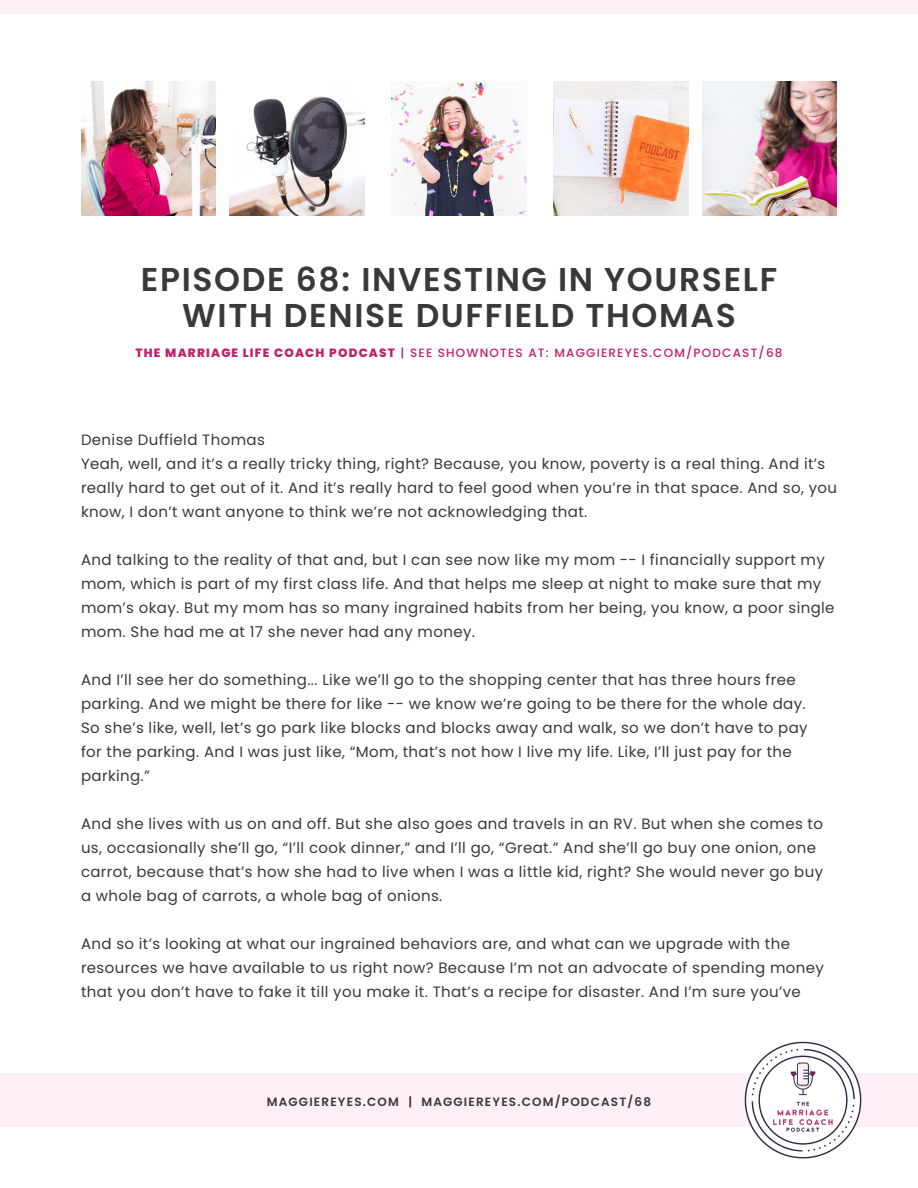
<style>
.page{position:relative;width:918px;height:1188px;background:#fff}
.page>*{position:absolute;margin:0;border:0;box-sizing:border-box;transform-origin:0 0}
.t1{font:600 33px/36px "Poppins";letter-spacing:.05em;color:#393939;text-align:center}
.t2{font:15px/24px "Poppins";letter-spacing:.025em;color:#393939}
.t3{font:500 12px "Poppins";letter-spacing:.1em;color:#c01e69}
.t4{font:600 12px "Poppins";letter-spacing:.1em;color:#393939}
.s1{font-weight:800}
</style>
<div class="page">
<div style="left:0;top:1073px;width:918px;height:54px;background:#fdeff5"></div>
<div style="left:0;top:0;width:918px;height:14px;background:#fdeff5"></div>
<img style="left:81px;top:81px;width:135px;height:135px">
<img style="left:392px;top:82px;width:134px;height:134px">
<img style="left:702px;top:81px;width:135px;height:135px">
<img style="left:230px;top:96px;width:134px;height:120px">
<img style="left:554px;top:81px;width:134px;height:135px">
<img style="left:744px;top:1041px;width:118px;height:118px">
<h1 class="t1" style="left:141px;top:262px;width:638px">EPISODE 68: INVESTING IN YOURSELF<br>WITH DENISE DUFFIELD THOMAS</h1>
<p class="t3" style="left:135px;top:346px;width:649px"><span class="s1">THE MARRIAGE LIFE COACH PODCAST</span> | SEE SHOWNOTES AT: MAGGIEREYES.COM/PODCAST/68</p>
<p class="t2" style="left:81px;top:428px;width:758px">Denise Duffield Thomas<br>Yeah, well, and it’s a really tricky thing, right? Because, you know, poverty is a real thing. And it’s really hard to get out of it. And it’s really hard to feel good when you’re in that space. And so, you know, I don’t want anyone to think we’re not acknowledging that.</p>
<p class="t2" style="left:81px;top:548px;width:755px">And talking to the reality of that and, but I can see now like my mom -- I financially support my mom, which is part of my first class life. And that helps me sleep at night to make sure that my mom’s okay. But my mom has so many ingrained habits from her being, you know, a poor single mom. She had me at 17 she never had any money.</p>
<p class="t2" style="left:81px;top:668px;width:728px">And I’ll see her do something... Like we’ll go to the shopping center that has three hours free parking. And we might be there for like -- we know we’re going to be there for the whole day.<br>So she’s like, well, let’s go park like blocks and blocks away and walk, so we don’t have to pay for the parking. And I was just like, “Mom, that’s not how I live my life. Like, I’ll just pay for the parking.”</p>
<p class="t2" style="left:81px;top:812px;width:744px">And she lives with us on and off. But she also goes and travels in an RV. But when she comes to us, occasionally she’ll go, “I’ll cook dinner,” and I’ll go, “Great.” And she’ll go buy one onion, one carrot, because that’s how she had to live when I was a little kid, right? She would never go buy a whole bag of carrots, a whole bag of onions.</p>
<p class="t2" style="left:81px;top:932px;width:744px">And so it’s looking at what our ingrained behaviors are, and what can we upgrade with the resources we have available to us right now? Because I’m not an advocate of spending money that you don’t have to fake it till you make it. That’s a recipe for disaster. And I’m sure you’ve</p>
<p class="t4" style="left:267px;top:1095px;width:386px">MAGGIEREYES.COM | MAGGIEREYES.COM/PODCAST/68</p>
</div>
